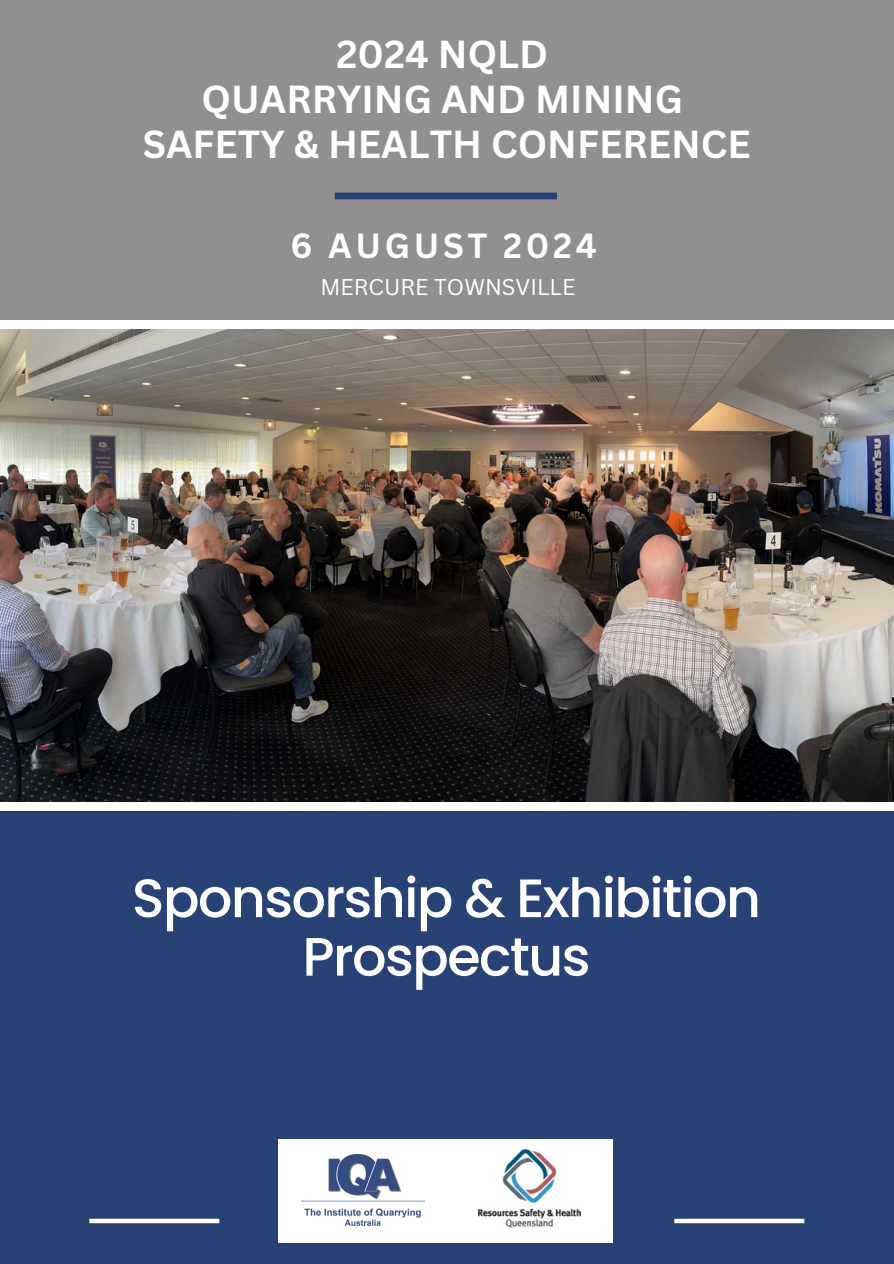
<style>
.page{position:relative;width:894px;height:1264px;background:#fff}
.page>*{position:absolute;margin:0;border:0;box-sizing:border-box;transform-origin:0 0}
.t1{font:500 54px/58.5px "Poppins";letter-spacing:-.03em;color:#fff;text-align:center}
.t2{font:700 37.95px/45px "Canva Sans";color:#fff;text-align:center}
.t3{font:700 33.9px "Canva Sans";letter-spacing:.11em;color:#fefefe}
.t4{font:22.2px "Canva Sans";color:#fff}
</style>
<div class="page">
<div style="left:0;top:810px;width:893px;height:453px;background:#284276"></div>
<img style="left:0;top:329px;width:893px;height:472px">
<div style="left:674px;top:1218px;width:130px;height:5px;background:#fff"></div>
<div style="left:0;top:0;width:893px;height:320px;background:#918f8f"></div>
<div style="left:278px;top:1138px;width:334px;height:104px;background:#fff"></div>
<img style="left:301px;top:1154px;width:123px;height:72px">
<img style="left:478px;top:1149px;width:102px;height:79px">
<div style="left:89px;top:1218px;width:130px;height:5px;background:#fff"></div>
<div style="left:335px;top:192px;width:221px;height:7px;background:#284276"></div>
<h1 class="t2" style="left:143px;top:31px;width:609px">2024 NQLD<br>QUARRYING AND MINING<br>SAFETY &amp; HEALTH CONFERENCE</h1>
<p class="t3" style="left:290px;top:221px;width:307px">6 AUGUST 2024</p>
<p class="t4" style="left:320px;top:271px;width:257px">MERCURE TOWNSVILLE</p>
<h2 class="t1" style="left:132px;top:869px;width:630px">Sponsorship &amp; Exhibition<br>Prospectus</h2>
</div>
